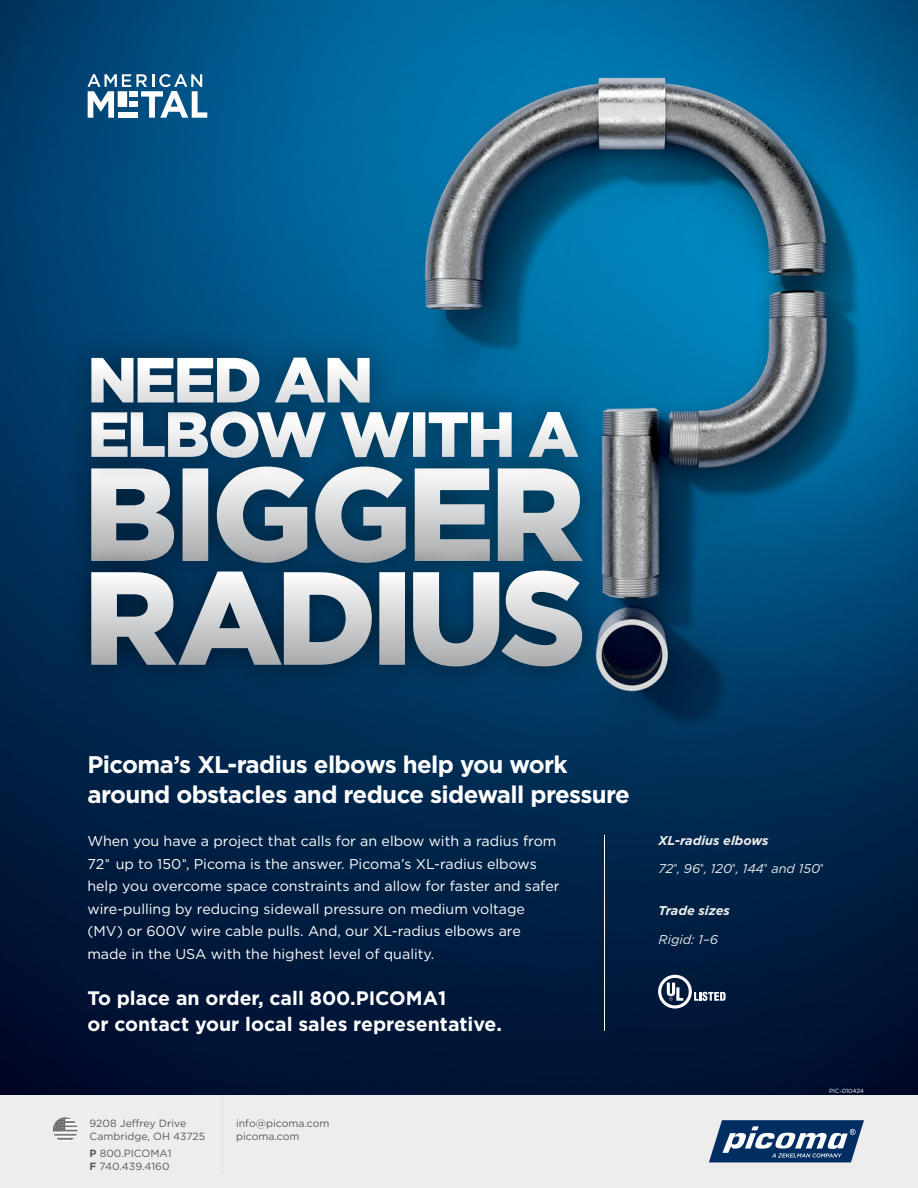
<style>
.page{position:relative;width:918px;height:1188px;background:#fff}
.page>*{position:absolute;margin:0;border:0;box-sizing:border-box;transform-origin:0 0}
.t1{font:900 132.3px/103.8px "Gotham";letter-spacing:-.04em;color:#fff}
.t2{font:900 63.75px "Gotham";letter-spacing:-.035em;color:#fff}
.t3{font:700 24px/30px "Gotham";letter-spacing:-.025em;color:#fff}
.t4{font:700 19.5px/25.5px "Gotham";color:#fff}
.t5{font:14.25px/22.5px "Gotham";color:#fff}
.t6{font:italic 12.75px "Gotham";color:#ededee}
.t7{font:italic 700 12.75px "Gotham";color:#ededee}
.t8{font:10.5px/13.5px "Gotham";color:#58595b}
.t9{font:6px "Gotham";color:#fff}
.s1{font-family:"Frutiger LT Std";font-weight:300}
.s2{font-family:"Helvetica";font-weight:300;font-style:normal}
.s3{font-weight:700}
</style>
<div class="page">
<img style="left:0;top:0;width:918px;height:1096px">
<hr style="left:604px;top:835px;width:1px;height:196px;background:#fff">
<div style="left:0;top:1096px;width:918px;height:92px;background:#ededee"></div>
<hr style="left:222px;top:1096px;width:1px;height:78px;background:#dcddde">
<svg style="left:53px;top:1117px;width:25px;height:25px"></svg>
<svg style="left:709px;top:1120px;width:155px;height:42px;background:#48688d"></svg>
<div style="left:63px;top:439px;width:544px;height:151px;background:#000;opacity:.5"></div>
<div style="left:63px;top:543px;width:547px;height:151px;background:#000;opacity:.5"></div>
<div style="left:63px;top:383px;width:541px;height:102px;background:#000;opacity:.5"></div>
<div style="left:63px;top:329px;width:335px;height:103px;background:#000;opacity:.5"></div>
<svg style="left:658px;top:975px;width:68px;height:34px"></svg>
<svg style="left:87px;top:74px;width:120px;height:44px"></svg>
<div style="left:129px;top:91px;width:9px;height:5px;background:#fff"></div>
<div style="left:129px;top:102px;width:9px;height:5px;background:#fff"></div>
<h2 class="t2" style="left:87px;top:336px;width:288px">NEED AN</h2>
<h2 class="t2" style="left:87px;top:390px;width:493px">ELBOW WITH A</h2>
<h1 class="t1" style="left:83px;top:461px;width:505px">BIGGER<br>RADIUS</h1>
<h3 class="t3" style="left:87px;top:750px;width:544px">Picoma’s XL-radius elbows help you work around obstacles and reduce sidewall pressure</h3>
<p class="t5" style="left:87px;top:830px;width:474px">When you have a project that calls for an elbow with a radius from 72<span class="s1">"</span> up to 150<span class="s1">"</span>, Picoma is the answer. Picoma’s XL-radius elbows help you overcome space constraints and allow for faster and safer wire-pulling by reducing sidewall pressure on medium voltage (MV) or 600V wire cable pulls. And, our XL-radius elbows are made in the USA with the highest level of quality.</p>
<p class="t7" style="left:659px;top:832px;width:111px">XL-radius elbows</p>
<p class="t6" style="left:659px;top:861px;width:167px">72<span class="s2">"</span>, 96<span class="s2">"</span>, 120<span class="s2">"</span>, 144<span class="s2">"</span> and 150<span class="s2">"</span></p>
<p class="t7" style="left:659px;top:903px;width:73px">Trade sizes</p>
<p class="t6" style="left:659px;top:931px;width:61px">Rigid: 1–6</p>
<h3 class="t4" style="left:87px;top:986px;width:416px">To place an order, call 800.PICOMA1<br>or contact your local sales representative.</h3>
<p class="t8" style="left:90px;top:1116px;width:117px">9208 Jeffrey Drive<br>Cambridge, OH 43725</p>
<p class="t8" style="left:90px;top:1146px;width:83px"><span class="s3">P</span> 800.PICOMA1<br><span class="s3">F</span> 740.439.4160</p>
<p class="t8" style="left:236px;top:1116px;width:95px">info@picoma.com picoma.com</p>
<p class="t9" style="left:829px;top:1087px;width:36px">PIC-010424</p>
</div>
